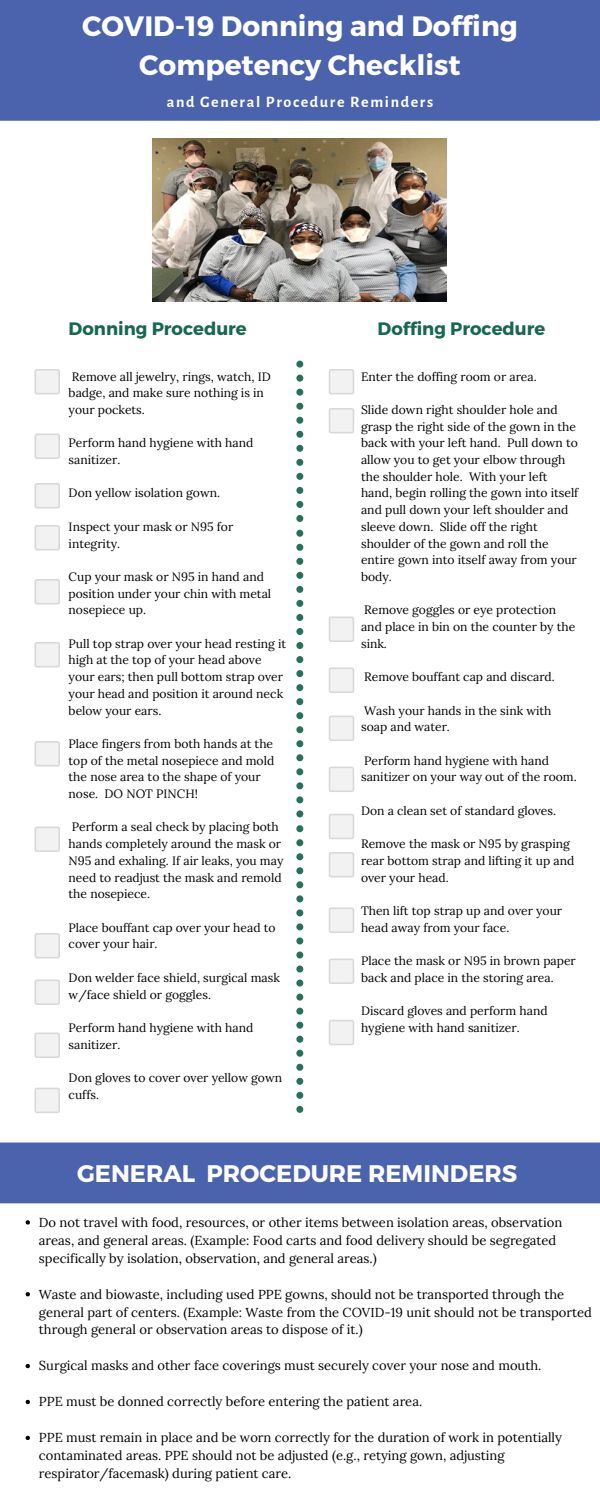
<style>
.page{position:relative;width:600px;height:1500px;background:#fff}
.page>*{position:absolute;margin:0;border:0;box-sizing:border-box;transform-origin:0 0}
.t1{font:700 28px/39px "Montserrat";color:#fff;text-align:center}
.t2{font:700 24px "Montserrat";color:#fcfefe}
.t3{font:700 18px "Montserrat";color:#186851}
.t4{font:700 16px "Alegreya Sans";letter-spacing:.1em;color:#fcfefe}
.t5{font:13px/18px "Lora";color:#000}
.t6{font:12.1px/16.7px "Lora";color:#000}
</style>
<div class="page">
<img style="left:153px;top:139px;width:294px;height:163px">
<svg style="left:26px;top:1220px;width:4px;height:5px"></svg>
<svg style="left:26px;top:1292px;width:4px;height:4px"></svg>
<svg style="left:26px;top:1364px;width:4px;height:4px"></svg>
<svg style="left:26px;top:1400px;width:4px;height:4px"></svg>
<svg style="left:26px;top:1436px;width:4px;height:4px"></svg>
<div style="left:0;top:0;width:600px;height:121px;background:#4a63ac"></div>
<div style="left:0;top:1143px;width:600px;height:60px;background:#4a63ac"></div>
<svg style="left:34px;top:369px;width:26px;height:25px"></svg>
<svg style="left:34px;top:434px;width:26px;height:25px"></svg>
<svg style="left:34px;top:483px;width:26px;height:25px"></svg>
<svg style="left:34px;top:525px;width:26px;height:25px"></svg>
<svg style="left:34px;top:579px;width:26px;height:25px"></svg>
<svg style="left:34px;top:642px;width:26px;height:26px"></svg>
<svg style="left:34px;top:741px;width:26px;height:26px"></svg>
<svg style="left:34px;top:826px;width:26px;height:26px"></svg>
<svg style="left:34px;top:933px;width:26px;height:25px"></svg>
<svg style="left:34px;top:980px;width:26px;height:25px"></svg>
<svg style="left:34px;top:1033px;width:26px;height:25px"></svg>
<svg style="left:34px;top:1088px;width:26px;height:25px"></svg>
<svg style="left:329px;top:369px;width:25px;height:25px"></svg>
<svg style="left:329px;top:408px;width:25px;height:26px"></svg>
<svg style="left:329px;top:616px;width:25px;height:26px"></svg>
<svg style="left:329px;top:668px;width:25px;height:25px"></svg>
<svg style="left:329px;top:716px;width:25px;height:25px"></svg>
<svg style="left:329px;top:767px;width:25px;height:25px"></svg>
<svg style="left:329px;top:1020px;width:25px;height:25px"></svg>
<svg style="left:329px;top:814px;width:25px;height:25px"></svg>
<svg style="left:329px;top:852px;width:25px;height:26px"></svg>
<svg style="left:329px;top:908px;width:25px;height:25px"></svg>
<svg style="left:329px;top:958px;width:25px;height:26px"></svg>
<svg style="left:296px;top:825px;width:7px;height:288px"></svg>
<svg style="left:296px;top:530px;width:7px;height:287px"></svg>
<svg style="left:296px;top:360px;width:7px;height:162px"></svg>
<h1 class="t1" style="left:82px;top:5px;width:437px">COVID-19 Donning and Doffing<br>Competency Checklist</h1>
<h3 class="t4" style="left:167px;top:93px;width:268px">and General Procedure Reminders</h3>
<h3 class="t3" style="left:69px;top:317px;width:180px">Donning Procedure</h3>
<h3 class="t3" style="left:378px;top:317px;width:169px">Doffing Procedure</h3>
<p class="t6" style="left:69px;top:368px;width:204px">Remove all jewelry, rings, watch, ID badge, and make sure nothing is in your pockets.</p>
<p class="t6" style="left:69px;top:435px;width:186px">Perform hand hygiene with hand sanitizer.</p>
<p class="t6" style="left:69px;top:485px;width:153px">Don yellow isolation gown.</p>
<p class="t6" style="left:69px;top:518px;width:166px">Inspect your mask or N95 for integrity.</p>
<p class="t6" style="left:69px;top:568px;width:204px">Cup your mask or N95 in hand and position under your chin with metal nosepiece up.</p>
<p class="t6" style="left:69px;top:635px;width:219px">Pull top strap over your head resting it high at the top of your head above your ears; then pull bottom strap over your head and position it around neck below your ears.</p>
<p class="t6" style="left:69px;top:735px;width:207px">Place fingers from both hands at the top of the metal nosepiece and mold the nose area to the shape of your nose. DO NOT PINCH!</p>
<p class="t6" style="left:69px;top:819px;width:216px">Perform a seal check by placing both hands completely around the mask or<br>N95 and exhaling. If air leaks, you may need to readjust the mask and remold the nosepiece.</p>
<p class="t6" style="left:69px;top:919px;width:208px">Place bouffant cap over your head to cover your hair.</p>
<p class="t6" style="left:69px;top:969px;width:213px">Don welder face shield, surgical mask w/face shield or goggles.</p>
<p class="t6" style="left:69px;top:1019px;width:186px">Perform hand hygiene with hand sanitizer.</p>
<p class="t6" style="left:69px;top:1069px;width:215px">Don gloves to cover over yellow gown cuffs.</p>
<p class="t6" style="left:361px;top:368px;width:177px">Enter the doffing room or area.</p>
<p class="t6" style="left:361px;top:401px;width:219px">Slide down right shoulder hole and grasp the right side of the gown in the back with your left hand. Pull down to allow you to get your elbow through the shoulder hole. With your left hand, begin rolling the gown into itself and pull down your left shoulder and sleeve down. Slide off the right shoulder of the gown and roll the entire gown into itself away from your body.</p>
<p class="t6" style="left:361px;top:602px;width:216px">Remove goggles or eye protection and place in bin on the counter by the sink.</p>
<p class="t6" style="left:364px;top:668px;width:192px">Remove bouffant cap and discard.</p>
<p class="t6" style="left:361px;top:702px;width:192px">Wash your hands in the sink with soap and water.</p>
<p class="t6" style="left:361px;top:752px;width:217px">Perform hand hygiene with hand sanitizer on your way out of the room.</p>
<p class="t6" style="left:361px;top:802px;width:197px">Don a clean set of standard gloves.</p>
<p class="t6" style="left:361px;top:835px;width:215px">Remove the mask or N95 by grasping rear bottom strap and lifting it up and over your head.</p>
<p class="t6" style="left:361px;top:902px;width:203px">Then lift top strap up and over your head away from your face.</p>
<p class="t6" style="left:361px;top:952px;width:216px">Place the mask or N95 in brown paper back and place in the storing area.</p>
<p class="t6" style="left:361px;top:1002px;width:188px">Discard gloves and perform hand hygiene with hand sanitizer.</p>
<h2 class="t2" style="left:77px;top:1158px;width:442px">GENERAL PROCEDURE REMINDERS</h2>
<p class="t5" style="left:39px;top:1213px;width:525px">Do not travel with food, resources, or other items between isolation areas, observation areas, and general areas. (Example: Food carts and food delivery should be segregated specifically by isolation, observation, and general areas.)</p>
<p class="t5" style="left:39px;top:1285px;width:555px">Waste and biowaste, including used PPE gowns, should not be transported through the general part of centers. (Example: Waste from the COVID-19 unit should not be transported through general or observation areas to dispose of it.)</p>
<p class="t5" style="left:39px;top:1357px;width:504px">Surgical masks and other face coverings must securely cover your nose and mouth.</p>
<p class="t5" style="left:39px;top:1393px;width:385px">PPE must be donned correctly before entering the patient area.</p>
<p class="t5" style="left:39px;top:1428px;width:525px">PPE must remain in place and be worn correctly for the duration of work in potentially contaminated areas. PPE should not be adjusted (e.g., retying gown, adjusting respirator/facemask) during patient care.</p>
</div>
